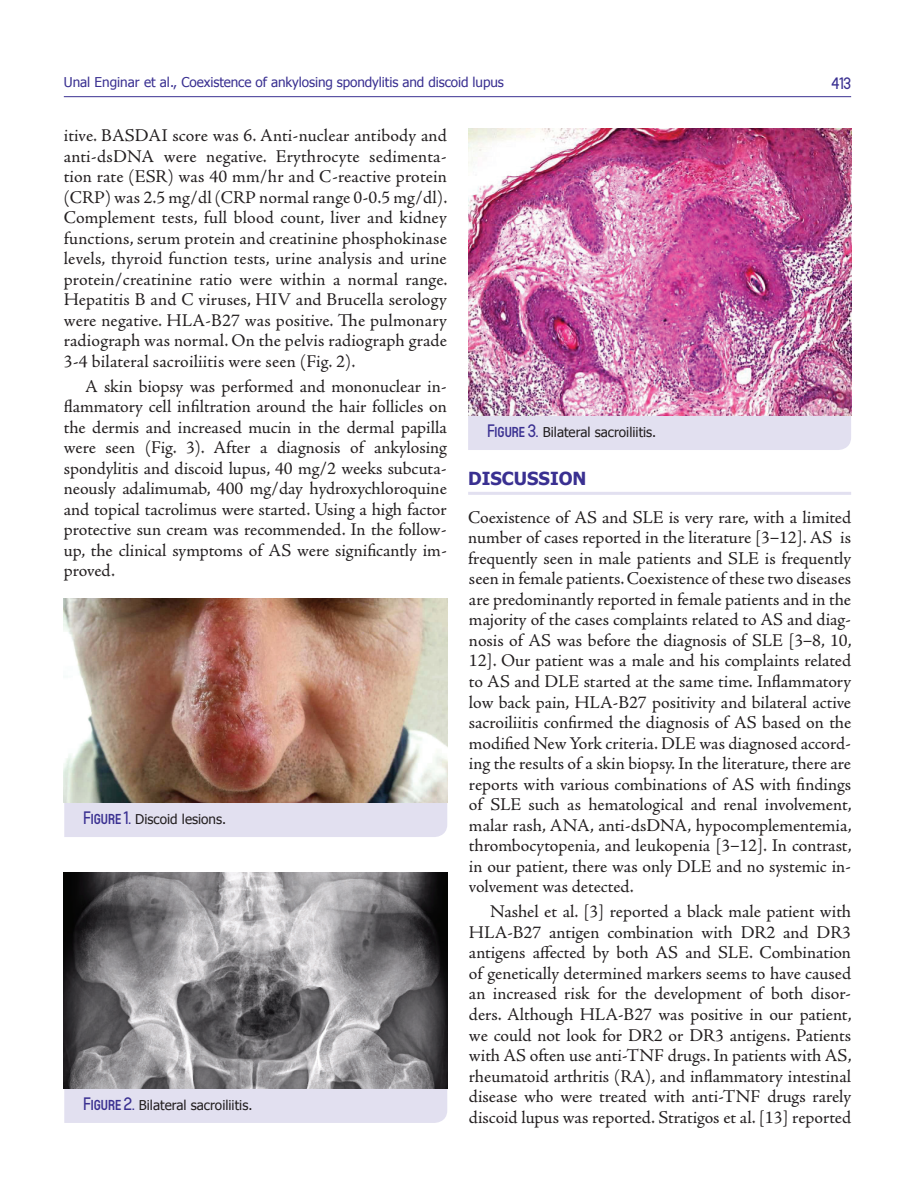
<style>
.page{position:relative;width:915px;height:1191px;background:#fff}
.page>*{position:absolute;margin:0;border:0;box-sizing:border-box;transform-origin:0 0}
.t1{font:18px/20.5px "Adobe Jenson Pro";color:#231f20;text-align:justify}
.t2{font:700 18px "Tahoma";color:#3a3091}
.t3{font:500 16.5px "Circula";color:#3a3091}
.t4{font:13.5px "Tahoma";color:#231f20}
.t5{font:13.5px "Tahoma";letter-spacing:-.005em;color:#3a3091}
.s1{font-family:"Circula";font-weight:500;font-size:18px;color:#3a3091}
.s2{font-family:"Myriad Pro"}
</style>
<div class="page">
<hr style="left:64px;top:96px;width:786px;height:1px;background:#3a3091">
<hr style="left:468px;top:492px;width:382px;height:3px;background:#e2e0f0">
<div style="left:64px;top:802px;width:383px;height:35px;background:#e2e0f0"></div>
<img style="left:64px;top:598px;width:383px;height:204px">
<div style="left:64px;top:1088px;width:383px;height:35px;background:#e2e0f0"></div>
<img style="left:64px;top:872px;width:383px;height:216px">
<div style="left:468px;top:415px;width:382px;height:35px;background:#e2e0f0"></div>
<img style="left:468px;top:128px;width:382px;height:287px">
<p class="t5" style="left:64px;top:73px;width:441px">Unal Enginar et al., Coexistence of ankylosing spondylitis and discoid lupus</p>
<p class="t3" style="left:831px;top:73px;width:21px">413</p>
<p class="t1" style="left:64px;top:126px;width:385px">itive. BASDAI score was 6. Anti-nuclear antibody and anti-dsDNA were negative. Erythrocyte sedimenta&shy;tion rate (ESR) was 40 mm/hr and C-reactive protein (CRP) was 2.5 mg/dl (CRP normal range 0-0.5 mg/dl).<br>Complement tests, full blood count, liver and kidney functions, serum protein and creatinine phosphokinase levels, thyroid function tests, urine analysis and urine protein/creatinine ratio were within a normal range.<br>Hepatitis B and C viruses, HIV and Brucella serology were negative. HLA-B27 was positive. The pulmonary radiograph was normal. On the pelvis radiograph grade 3-4 bilateral sacroiliitis were seen (Fig. 2).</p>
<p class="t1" style="left:64px;top:376px;width:384px;text-indent:21px">A skin biopsy was performed and mononuclear in&shy;flammatory cell infiltration around the hair follicles on the dermis and increased mucin in the dermal papilla were seen (Fig. 3). After a diagnosis of ankylosing spondylitis and discoid lupus, 40 mg/2 weeks subcuta&shy;neously adalimumab, 400 mg/day hydroxychloroquine and topical tacrolimus were started. Using a high factor protective sun cream was recommended. In the follow&shy;up, the clinical symptoms of AS were significantly im&shy;proved.</p>
<p class="t4" style="left:487px;top:423px;width:170px"><span class="s1">Figure 3.</span> Bilateral sacroiliitis.</p>
<p class="t2" style="left:468px;top:466px;width:120px">DISCUSSION</p>
<p class="t1" style="left:468px;top:507px;width:385px">Coexistence of AS and SLE is very rare, with a limited number of cases reported in the literature [3<span class="s2">–</span>12]. AS is frequently seen in male patients and SLE is frequently seen in female patients. Coexistence of these two diseases are predominantly reported in female patients and in the majority of the cases complaints related to AS and diag&shy;nosis of AS was before the diagnosis of SLE [3<span class="s2">–</span>8, 10, 12]. Our patient was a male and his complaints related to AS and DLE started at the same time. Inflammatory low back pain, HLA-B27 positivity and bilateral active sacroiliitis confirmed the diagnosis of AS based on the modified New York criteria. DLE was diagnosed accord&shy;ing the results of a skin biopsy. In the literature, there are reports with various combinations of AS with findings of SLE such as hematological and renal involvement, malar rash, ANA, anti-dsDNA, hypocomplementemia, thrombocytopenia, and leukopenia [3<span class="s2">–</span>12]. In contrast, in our patient, there was only DLE and no systemic in&shy;volvement was detected.</p>
<p class="t1" style="left:469px;top:901px;width:384px;text-indent:21px">Nashel et al. [3] reported a black male patient with HLA-B27 antigen combination with DR2 and DR3 antigens affected by both AS and SLE. Combination of genetically determined markers seems to have caused an increased risk for the development of both disor&shy;ders. Although HLA-B27 was positive in our patient, we could not look for DR2 or DR3 antigens. Patients with AS often use anti-TNF drugs. In patients with AS, rheumatoid arthritis (RA), and inflammatory intestinal disease who were treated with anti-TNF drugs rarely discoid lupus was reported. Stratigos et al. [13] reported</p>
<p class="t4" style="left:83px;top:810px;width:144px"><span class="s1">Figure 1.</span> Discoid lesions.</p>
<p class="t4" style="left:83px;top:1096px;width:170px"><span class="s1">Figure 2.</span> Bilateral sacroiliitis.</p>
</div>
